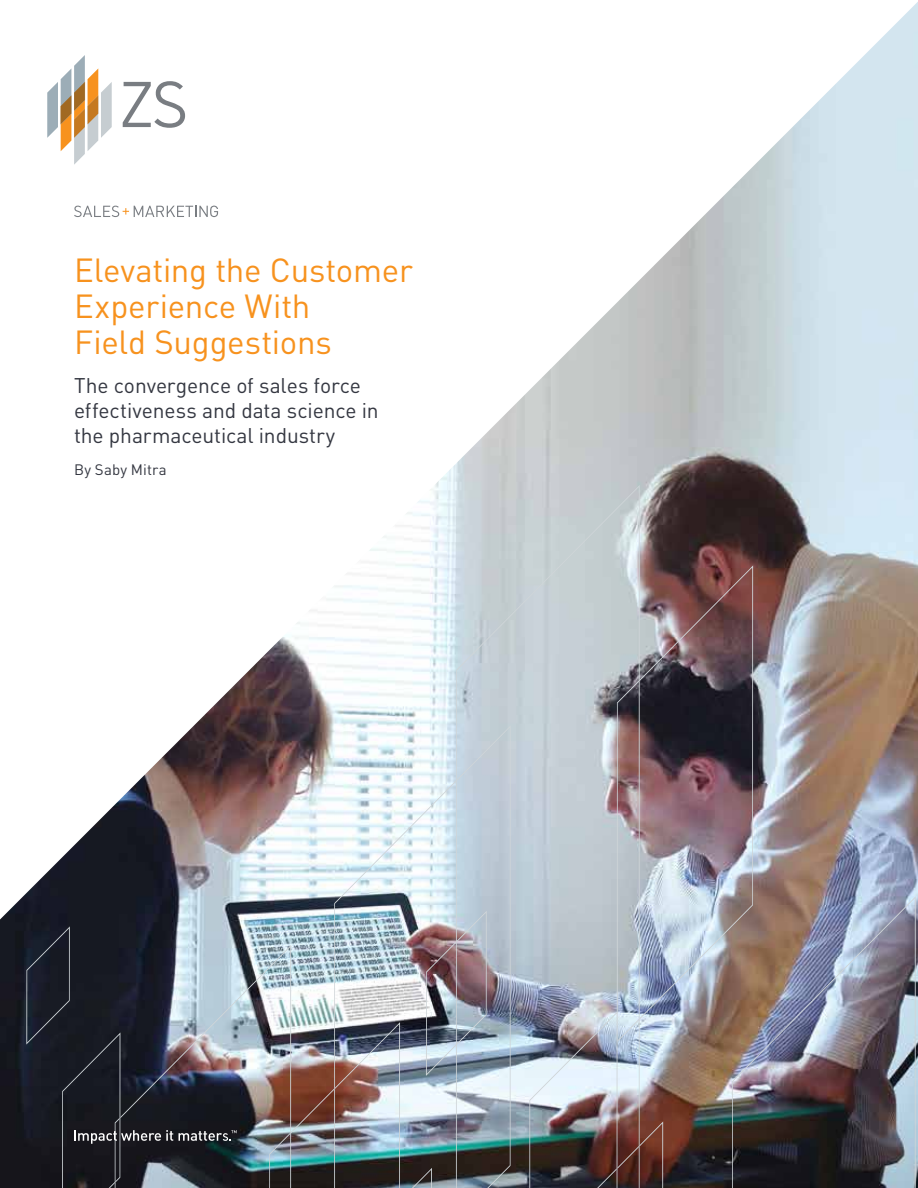
<style>
.page{position:relative;width:918px;height:1188px;background:#fff}
.page>*{position:absolute;margin:0;border:0;box-sizing:border-box;transform-origin:0 0}
.t1{font:33px/36px "DIN Pro";letter-spacing:-.005em;color:#f7921e}
.t2{font:21px/25.2px "DIN Pro";letter-spacing:-.005em;color:#343741}
.t3{font:15px "DIN Pro";letter-spacing:.01em;color:#343741}
</style>
<div class="page">
<img style="left:0;top:2px;width:918px;height:1186px">
<svg style="left:456px;top:485px;width:184px;height:703px;background:#bec7ce"></svg>
<img style="left:732px;top:896px;width:184px;height:292px">
<img style="left:617px;top:565px;width:136px;height:477px">
<img style="left:334px;top:725px;width:177px;height:463px">
<img style="left:529px;top:1011px;width:134px;height:177px">
<img style="left:26px;top:926px;width:374px;height:262px">
<h1 class="t1" style="left:74px;top:249px;width:340px">Elevating the Customer<br>Experience With<br>Field Suggestions</h1>
<p class="t2" style="left:74px;top:370px;width:306px">The convergence of sales force effectiveness and data science in the pharmaceutical industry</p>
<p class="t3" style="left:74px;top:457px;width:94px">By Saby Mitra</p>
</div>
